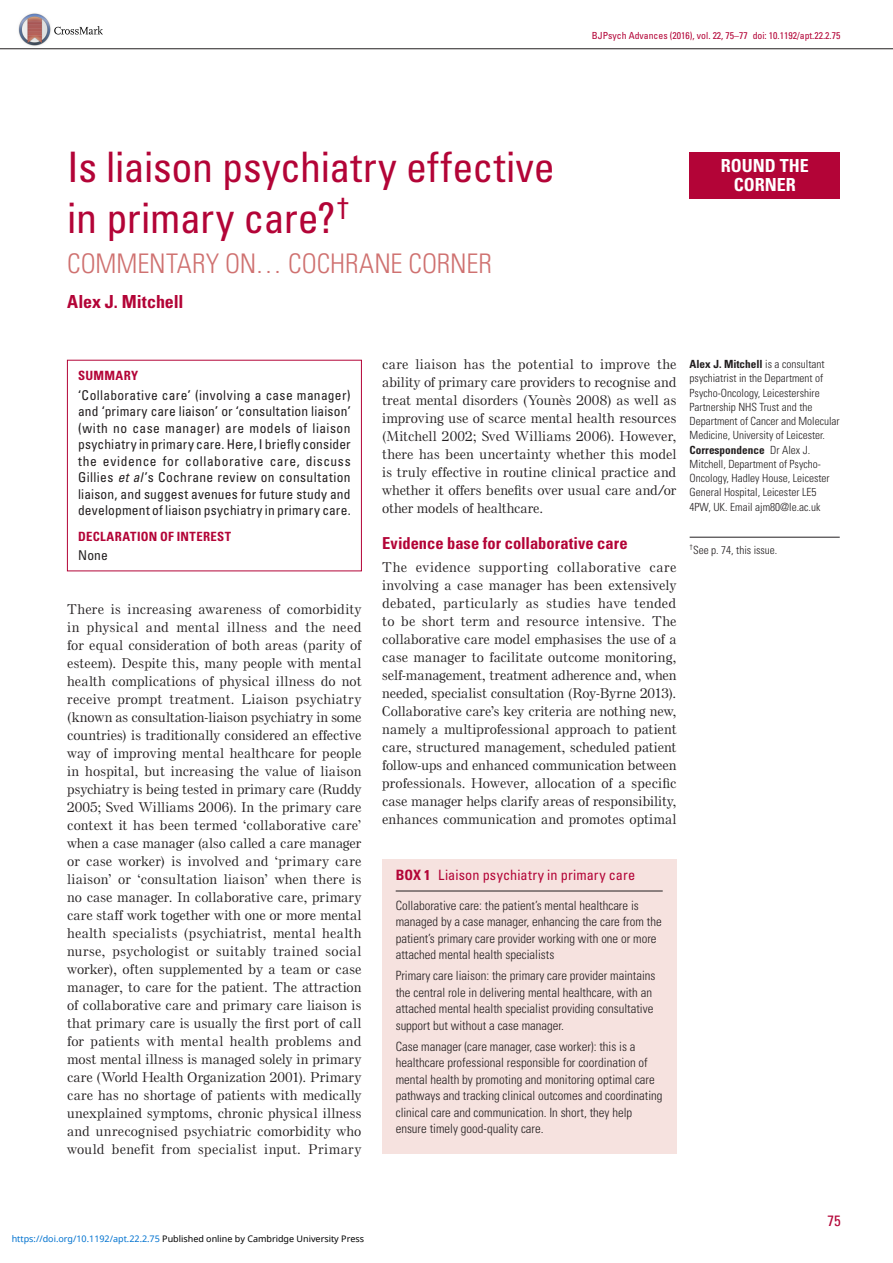
<style>
.page{position:relative;width:893px;height:1263px;background:#fff}
.page>*{position:absolute;margin:0;border:0;box-sizing:border-box;transform-origin:0 0}
.t1{font:condensed 42px/50.4px "Univers LT Std";letter-spacing:-.01em;color:#b30437}
.t2{font:300 condensed 27px "Univers LT Std";color:#cf7170}
.t3{font:700 condensed 18px/19.5px "Univers LT Std";color:#fff;text-align:center}
.t4{font:700 condensed 18px "Univers LT Std";letter-spacing:-.005em;color:#b30437}
.subhead_1{font:700 condensed 16.5px "Univers LT Std";color:#b30437}
.Folio{font:condensed 15px "Univers LT Std";color:#b30437}
.Box_title{font:condensed 14.25px "Univers LT Std";letter-spacing:.01em;color:#b30437}
._1st_para{font:500 13.5px/18px "Else NPL Std";letter-spacing:.025em;color:#231f20;text-align:justify}
.Summary_box_text{font:condensed 13.5px/16.5px "Univers LT Std";letter-spacing:.015em;color:#231f20;text-align:justify}
.Box_copy{font:300 condensed 12.75px/16.5px "Univers LT Std";color:#231f20}
.Summary_box_headings{font:700 condensed 12.75px "Univers LT Std";letter-spacing:.025em;color:#b30437}
.About_the_authors{font:300 condensed 11.25px/14.2px "Univers LT Std";color:#231f20}
.Margin_notes__footno{font:300 condensed 11.25px "Univers LT Std";color:#231f20}
.running_head_first_p{font:condensed 9.75px "Univers LT Std";color:#b30437}
.t5{font:9px "Noto Sans";color:#000}
.s1{font-style:italic}
.s2{font-weight:700}
.s3{color:#0172cf}
</style>
<div class="page">
<hr style="left:0;top:49px;width:893px;height:1px;background:#231f20">
<div style="left:690px;top:152px;width:150px;height:46px;background:#b30437"></div>
<div style="left:67px;top:360px;width:295px;height:211px;border:1px solid #b30437"></div>
<div style="left:382px;top:859px;width:294px;height:295px;background:#f6e2df"></div>
<hr style="left:396px;top:891px;width:267px;height:1px;background:#231f20">
<hr style="left:690px;top:537px;width:150px;height:1px;background:#231f20">
<img style="left:18px;top:13px;width:85px;height:33px">
<p class="running_head_first_p" style="left:592px;top:30px;width:250px">BJPsych Advances (2016), vol. 22, 75–77 doi: 10.1192/apt.22.2.75</p>
<p class="t1" style="left:67px;top:142px;width:489px">Is liaison psychiatry effective in primary care?<sup>†</sup></p>
<p class="t2" style="left:67px;top:248px;width:426px">COMMENTARY ON… COCHRANE CORNER</p>
<p class="t4" style="left:67px;top:290px;width:118px">Alex J. Mitchell</p>
<h3 class="t3" style="left:721px;top:156px;width:90px">ROUND THE<br>CORNER</h3>
<p class="Summary_box_headings" style="left:78px;top:368px;width:62px">SUMMARY</p>
<p class="Summary_box_text" style="left:78px;top:386px;width:274px">‘Collaborative care’ (involving a case manager) and ‘primary care liaison’ or ‘consultation liaison’ (with no case manager) are models of liaison psychiatry in primary care. Here, I briefly consider the evidence for collaborative care, discuss Gillies <span class="s1">et al</span> ’s Cochrane review on consultation liaison, and suggest avenues for future study and development of liaison psychiatry in primary care.</p>
<p class="Summary_box_headings" style="left:78px;top:528px;width:155px">DECLARATION OF INTEREST</p>
<p class="Summary_box_text" style="left:78px;top:547px;width:31px">None</p>
<p class="_1st_para" style="left:67px;top:600px;width:296px">There is increasing awareness of comorbidity in physical and mental illness and the need for equal consideration of both areas (parity of esteem). Despite this, many people with mental health complications of physical illness do not receive prompt treatment. Liaison psychiatry (known as consultation-liaison psychiatry in some countries) is traditionally considered an effective way of improving mental healthcare for people in hospital, but increasing the value of liaison psychiatry is being tested in primary care (Ruddy 2005; Sved Williams 2006). In the primary care context it has been termed ‘collaborative care’ when a case manager (also called a care manager or case worker) is involved and ‘primary care liaison’ or ‘consultation liaison’ when there is no case manager. In collaborative care, primary care staff work together with one or more mental health specialists (psychiatrist, mental health nurse, psychologist or suitably trained social worker), often supplemented by a team or case manager, to care for the patient. The attraction of collaborative care and primary care liaison is that primary care is usually the first port of call for patients with mental health problems and most mental illness is managed solely in primary care (World Health Organization 2001). Primary care has no shortage of patients with medically unexplained symptoms, chronic physical illness and unrecognised psychiatric comorbidity who would benefit from specialist input. Primary</p>
<p class="_1st_para" style="left:382px;top:356px;width:296px">care liaison has the potential to improve the ability of primary care providers to recognise and treat mental disorders (Younès 2008) as well as improving use of scarce mental health resources (Mitchell 2002; Sved Williams 2006). However, there has been uncertainty whether this model is truly effective in routine clinical practice and whether it offers benefits over usual care and/or other models of healthcare.</p>
<p class="subhead_1" style="left:382px;top:533px;width:247px">Evidence base for collaborative care</p>
<p class="_1st_para" style="left:382px;top:558px;width:296px">The evidence supporting collaborative care involving a case manager has been extensively debated, particularly as studies have tended to be short term and resource intensive. The collaborative care model emphasises the use of a case manager to facilitate outcome monitoring, self-management, treatment adherence and, when needed, specialist consultation (Roy-Byrne 2013).<br>Collaborative care’s key criteria are nothing new, namely a multiprofessional approach to patient care, structured management, scheduled patient follow-ups and enhanced communication between professionals. However, allocation of a specific case manager helps clarify areas of responsibility, enhances communication and promotes optimal</p>
<p class="About_the_authors" style="left:690px;top:357px;width:152px"><span class="s2">Alex J. Mitchell</span> is a consultant psychiatrist in the Department of<br>Psycho-Oncology, Leicestershire<br>Partnership NHS Trust and the<br>Department of Cancer and Molecular<br>Medicine, University of Leicester.<br><span class="s2">Correspondence</span> Dr Alex J.<br>Mitchell, Department of Psycho-<br>Oncology, Hadley House, Leicester<br>General Hospital, Leicester LE5<br>4PW, UK. Email ajm80@le.ac.uk</p>
<p class="Margin_notes__footno" style="left:690px;top:543px;width:89px"><sup>†</sup>See p. 74, this issue.</p>
<p class="Box_title" style="left:396px;top:866px;width:241px"><span class="s2">BOX 1</span> Liaison psychiatry in primary care</p>
<p class="Box_copy" style="left:396px;top:897px;width:267px">Collaborative care: the patient’s mental healthcare is managed by a case manager, enhancing the care from the patient’s primary care provider working with one or more attached mental health specialists</p>
<p class="Box_copy" style="left:396px;top:967px;width:261px">Primary care liaison: the primary care provider maintains the central role in delivering mental healthcare, with an attached mental health specialist providing consultative support but without a case manager.</p>
<p class="Box_copy" style="left:396px;top:1038px;width:268px">Case manager (care manager, case worker): this is a healthcare professional responsible for coordination of mental health by promoting and monitoring optimal care pathways and tracking clinical outcomes and coordinating clinical care and communication. In short, they help ensure timely good-quality care.</p>
<p class="t5" style="left:12px;top:1232px;width:354px"><span class="s3">https://doi.org/10.1192/apt.22.2.75</span> Published online by Cambridge University Press</p>
<p class="Folio" style="left:827px;top:1211px;width:15px">75</p>
</div>
